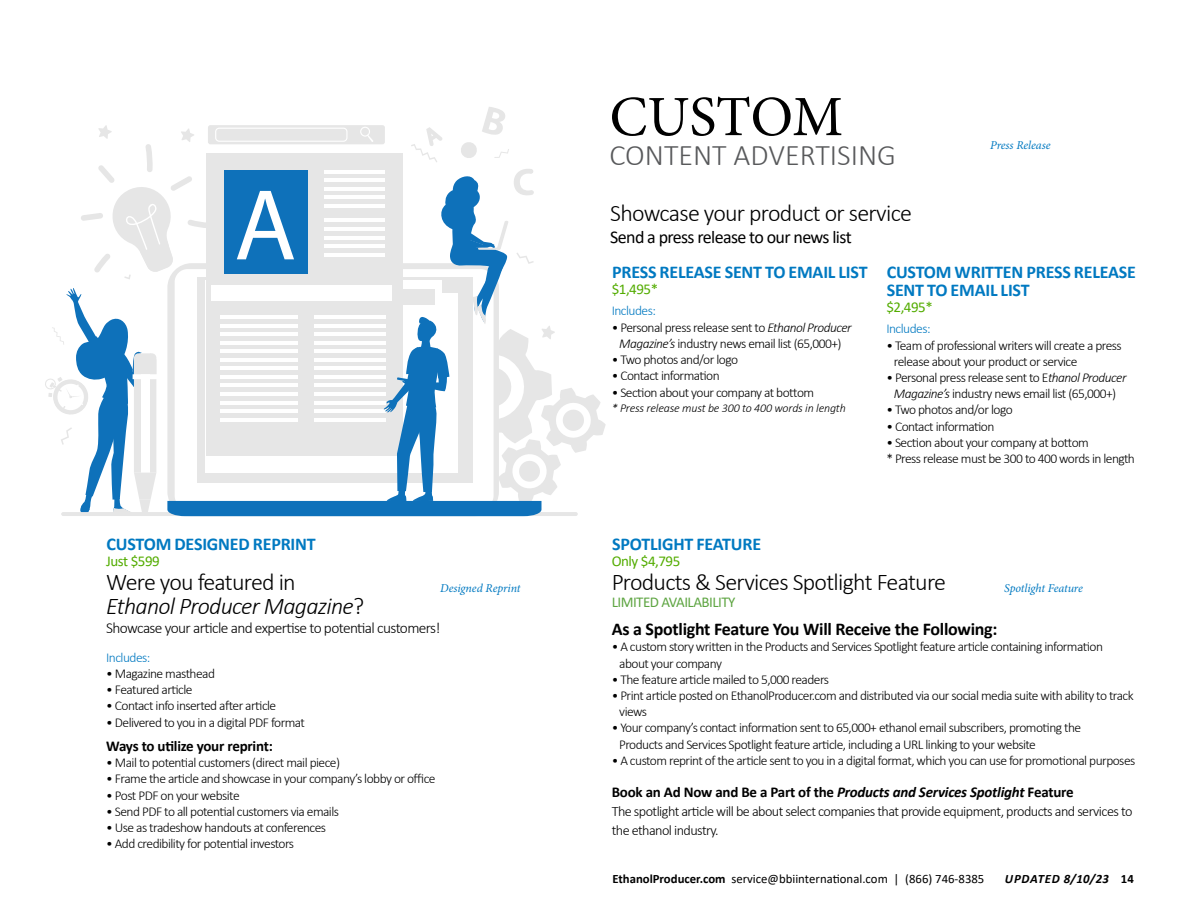
<style>
.page{position:relative;width:1188px;height:918px;background:#fff}
.page>*{position:absolute;margin:0;border:0;box-sizing:border-box;transform-origin:0 0}
.t1{font:57px "Minion Pro";letter-spacing:-.01em;color:#000}
.t2{font:300 30px "Calibri";color:#58595b}
.t3{font:300 24px "Calibri";letter-spacing:-.03em;color:#000}
.t4{font:italic 300 24px/24px "Calibri";letter-spacing:-.03em;color:#000}
.t5{font:700 18px/18px "Calibri";letter-spacing:-.01em;color:#0079c1}
.t6{font:700 18px "Calibri";letter-spacing:-.015em;color:#000}
.t7{font:18px "Calibri";letter-spacing:-.035em;color:#000}
.t8{font:300 15.3px "Calibri";letter-spacing:-.04em;color:#000}
.t9{font:700 15px "Calibri";letter-spacing:-.015em;color:#000}
.t10{font:15px "Calibri";letter-spacing:-.03em;color:#53ac00}
.t11{font:15px "Calibri";letter-spacing:-.035em;color:#5ea542}
.t12{font:300 14.25px/19px "Calibri";letter-spacing:-.04em;color:#000}
.t13{font:300 13.5px/16.2px "Calibri";letter-spacing:-.04em;color:#000}
.t14{font:300 13.5px "Calibri";letter-spacing:-.04em;color:#0079c1}
.t15{font:12.75px "Calibri";color:#000}
.t16{font:italic 700 12.75px "Calibri";letter-spacing:.055em;color:#000}
.t17{font:italic 12px "Minion Pro";letter-spacing:-.01em;color:#0079c1}
.t18{font:italic 300 12px "Calibri";letter-spacing:-.015em;color:#000}
.s1{font-style:italic}
.s2{font-style:normal}
.s3{font-weight:700}
</style>
<div class="page">
<svg style="left:45px;top:107px;width:561px;height:409px"></svg>
<h1 class="t1" style="left:610px;top:79px;width:235px">CUSTOM</h1>
<h2 class="t2" style="left:610px;top:137px;width:288px">CONTENT ADVERTISING</h2>
<h3 class="t3" style="left:610px;top:198px;width:303px">Showcase your product or service</h3>
<h3 class="t7" style="left:610px;top:225px;width:243px">Send a press release to our news list</h3>
<p class="t17" style="left:990px;top:137px;width:62px">Press Release</p>
<h3 class="t5" style="left:612px;top:263px;width:257px">PRESS RELEASE SENT TO EMAIL LIST</h3>
<p class="t10" style="left:612px;top:279px;width:48px">$1,495*</p>
<p class="t14" style="left:612px;top:303px;width:46px">Includes:</p>
<p class="t13" style="left:612px;top:319px;width:242px;text-align:center">• Personal press release sent to <span class="s1">Ethanol Producer<br>Magazine’s</span> industry news email list (65,000+)</p>
<p class="t13" style="left:612px;top:351px;width:128px">• Two photos and/or logo</p>
<p class="t13" style="left:612px;top:367px;width:110px">• Contact information</p>
<p class="t13" style="left:612px;top:384px;width:204px">• Section about your company at bottom</p>
<p class="t18" style="left:612px;top:400px;width:236px">* Press release must be 300 to 400 words in length</p>
<h3 class="t5" style="left:887px;top:263px;width:251px">CUSTOM WRITTEN PRESS RELEASE<br>SENT TO EMAIL LIST</h3>
<p class="t10" style="left:886px;top:297px;width:48px">$2,495*</p>
<p class="t14" style="left:886px;top:321px;width:46px">Includes:</p>
<p class="t13" style="left:894px;top:337px;width:229px;text-indent:-8px">• Team of professional writers will create a press release about your product or service</p>
<p class="t13" style="left:886px;top:369px;width:242px;text-align:center">• Personal press release sent to E<span class="s1">thanol Producer<br>Magazine’s</span> industry news email list (65,000+)</p>
<p class="t13" style="left:886px;top:402px;width:128px">• Two photos and/or logo</p>
<p class="t13" style="left:886px;top:418px;width:110px">• Contact information</p>
<p class="t13" style="left:886px;top:434px;width:250px">• Section about your company at bottom<br>* Press release must be 300 to 400 words in length</p>
<h3 class="t5" style="left:107px;top:534px;width:211px">CUSTOM DESIGNED REPRINT</h3>
<p class="t10" style="left:106px;top:551px;width:55px">Just $599</p>
<h3 class="t4" style="left:106px;top:570px;width:260px"><span class="s2">Were you featured in<br></span>Ethanol Producer Magazine<span class="s2">?</span></h3>
<p class="t8" style="left:106px;top:619px;width:336px">Showcase your article and expertise to potential customers!</p>
<p class="t14" style="left:106px;top:649px;width:46px">Includes:</p>
<p class="t13" style="left:106px;top:665px;width:110px">• Magazine masthead</p>
<p class="t13" style="left:106px;top:681px;width:88px">• Featured article</p>
<p class="t13" style="left:106px;top:698px;width:172px">• Contact info inserted after article</p>
<p class="t13" style="left:106px;top:714px;width:200px">• Delivered to you in a digital PDF format</p>
<p class="t9" style="left:106px;top:735px;width:168px">Ways to utilize your reprint:</p>
<p class="t13" style="left:106px;top:754px;width:235px">• Mail to potential customers (direct mail piece)</p>
<p class="t13" style="left:106px;top:771px;width:331px">• Frame the article and showcase in your company’s lobby or office</p>
<p class="t13" style="left:106px;top:787px;width:135px">• Post PDF on your website</p>
<p class="t13" style="left:106px;top:803px;width:234px">• Send PDF to all potential customers via emails</p>
<p class="t13" style="left:106px;top:819px;width:221px">• Use as tradeshow handouts at conferences</p>
<p class="t13" style="left:106px;top:836px;width:189px">• Add credibility for potential investors</p>
<h3 class="t5" style="left:612px;top:534px;width:151px">SPOTLIGHT FEATURE</h3>
<p class="t10" style="left:612px;top:551px;width:70px">Only $4,795</p>
<h3 class="t3" style="left:612px;top:567px;width:336px">Products &amp; Services Spotlight Feature</h3>
<p class="t11" style="left:612px;top:591px;width:125px">LIMITED AVAILABILITY</p>
<h3 class="t6" style="left:612px;top:616px;width:387px">As a Spotlight Feature You Will Receive the Following:</h3>
<p class="t13" style="left:619px;top:639px;width:485px;text-indent:-8px">• A custom story written in the Products and Services Spotlight feature article containing information about your company</p>
<p class="t13" style="left:612px;top:671px;width:219px">• The feature article mailed to 5,000 readers</p>
<p class="t13" style="left:619px;top:687px;width:516px;text-indent:-8px">• Print article posted on EthanolProducer.com and distributed via our social media suite with ability to track views</p>
<p class="t13" style="left:619px;top:720px;width:463px;text-indent:-8px">• Your company’s contact information sent to 65,000+ ethanol email subscribers, promoting the<br>Products and Services Spotlight feature article, including a URL linking to your website</p>
<p class="t13" style="left:612px;top:752px;width:525px">• A custom reprint of the article sent to you in a digital format, which you can use for promotional purposes</p>
<p class="t9" style="left:612px;top:781px;width:463px">Book an Ad Now and Be a Part of the <span class="s1">Products and Services Spotlight</span> Feature</p>
<p class="t12" style="left:612px;top:801px;width:522px">The spotlight article will be about select companies that provide equipment, products and services to the ethanol industry.</p>
<p class="t17" style="left:440px;top:580px;width:82px">Designed Reprint</p>
<p class="t17" style="left:1004px;top:580px;width:80px">Spotlight Feature</p>
<p class="t15" style="left:612px;top:870px;width:374px"><span class="s3">EthanolProducer.com</span> service@bbiinternational.com | (866) 746-8385</p>
<p class="t16" style="left:1005px;top:869px;width:131px">UPDATED 8/10/23 <span class="s2">14</span></p>
</div>
